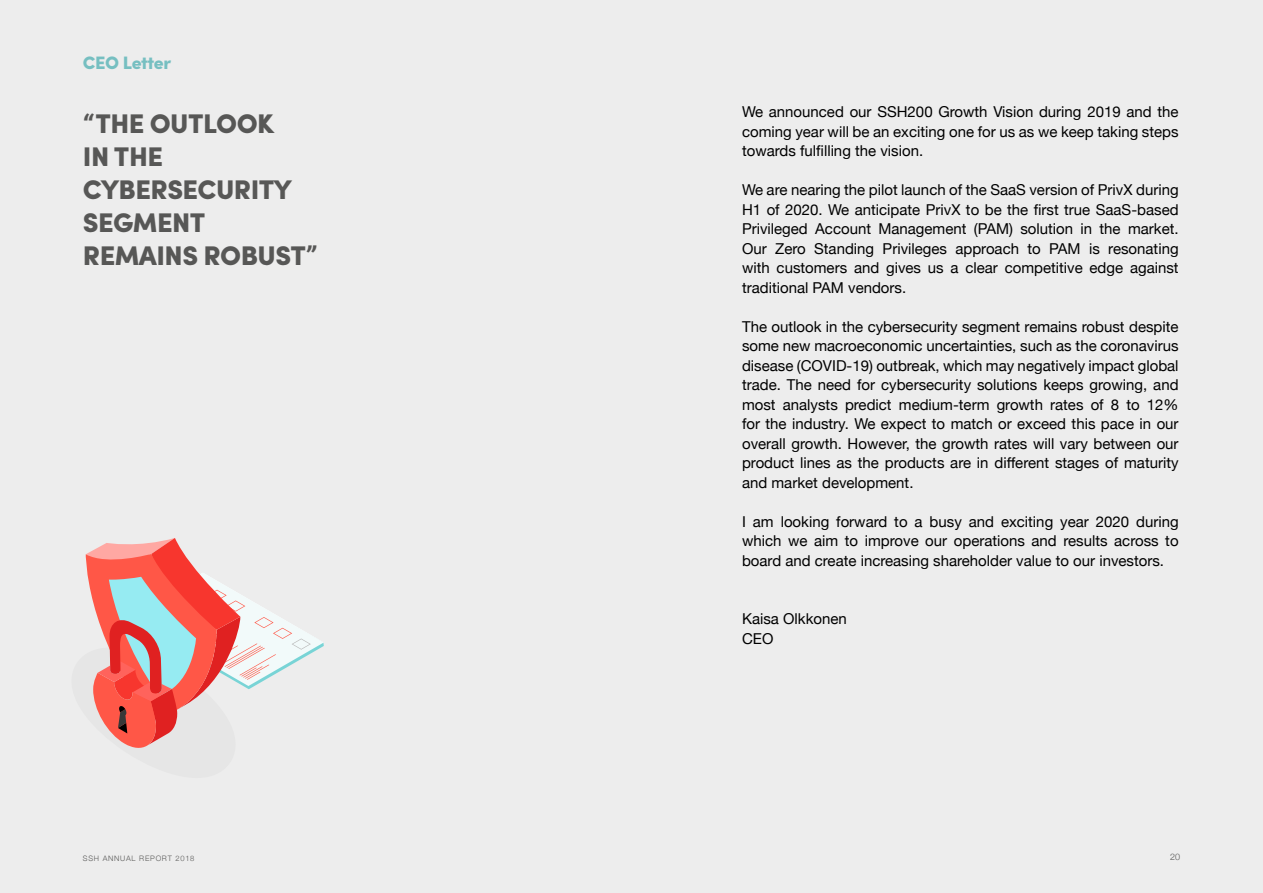
<style>
.page{position:relative;width:1263px;height:893px;background:#ededed}
.page>*{position:absolute;margin:0;border:0;box-sizing:border-box;transform-origin:0 0}
.t1{font:900 27px/33px "Sofia Pro";letter-spacing:-.02em;color:#575756}
.t2{font:900 18px "Sofia Pro";letter-spacing:-.02em;color:#76bfc1}
.t3{font:15px/19.5px "Helvetica Neue";color:#000;text-align:justify}
.t4{font:300 9px "Helvetica Neue";color:#575756}
.t5{font:300 7.5px "Helvetica Neue";letter-spacing:.1em;color:#575756}
</style>
<div class="page">
<svg style="left:85px;top:538px;width:239px;height:210px"></svg>
<p class="t2" style="left:83px;top:49px;width:90px">CEO Letter</p>
<h1 class="t1" style="left:83px;top:106px;width:236px">“THE OUTLOOK<br>IN THE<br>CYBERSECURITY<br>SEGMENT<br>REMAINS ROBUST”</h1>
<p class="t3" style="left:742px;top:103px;width:438px">We announced our SSH200 Growth Vision during 2019 and the coming year will be an exciting one for us as we keep taking steps towards fulfilling the vision.</p>
<p class="t3" style="left:742px;top:181px;width:438px">We are nearing the pilot launch of the SaaS version of PrivX during H1 of 2020. We anticipate PrivX to be the first true SaaS-based Privileged Account Management (PAM) solution in the market.<br>Our Zero Standing Privileges approach to PAM is resonating with customers and gives us a clear competitive edge against traditional PAM vendors.</p>
<p class="t3" style="left:742px;top:317px;width:438px">The outlook in the cybersecurity segment remains robust despite some new macroeconomic uncertainties, such as the coronavirus disease (COVID-19) outbreak, which may negatively impact global trade. The need for cybersecurity solutions keeps growing, and most analysts predict medium-term growth rates of 8 to 12% for the industry. We expect to match or exceed this pace in our overall growth. However, the growth rates will vary between our product lines as the products are in different stages of maturity and market development.</p>
<p class="t3" style="left:742px;top:512px;width:438px">I am looking forward to a busy and exciting year 2020 during which we aim to improve our operations and results across to board and create increasing shareholder value to our investors.</p>
<p class="t3" style="left:742px;top:610px;width:106px">Kaisa Olkkonen<br>CEO</p>
<p class="t5" style="left:83px;top:853px;width:113px">SSH ANNUAL REPORT 2018</p>
<p class="t4" style="left:1170px;top:849px;width:12px">20</p>
</div>
